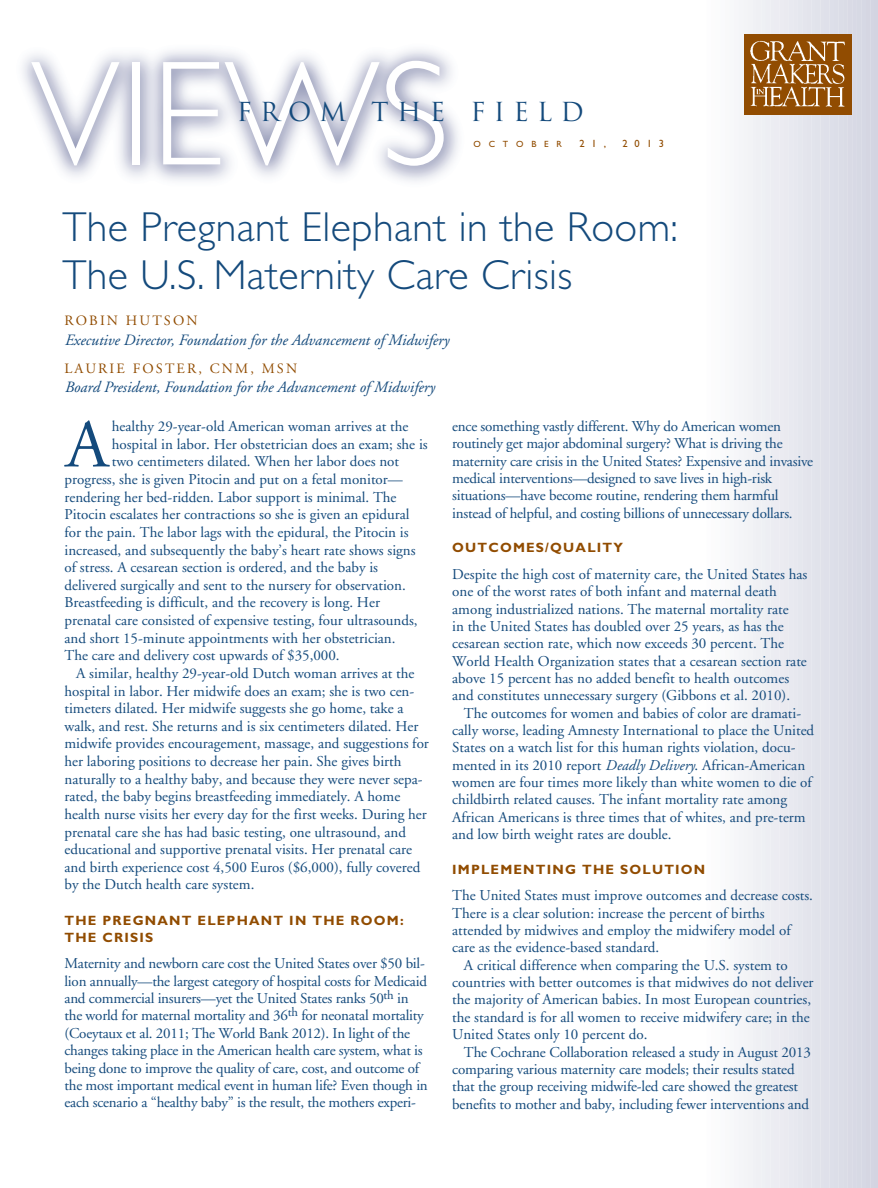
<style>
.page{position:relative;width:878px;height:1188px;background:#fff}
.page>*{position:absolute;margin:0;border:0;box-sizing:border-box;transform-origin:0 0}
.t1{font:68.1px "Adobe Garamond";color:#144a7c}
.t2{font:300 42px/48px "Gill Sans";letter-spacing:.01em;color:#144a7c}
.t3{font:25.5px "Trajan";letter-spacing:.325em;color:#144a7c}
.t4{font:italic 15.75px "Adobe Garamond";color:#144a7c}
.t5{font:15px/17.4px "Adobe Garamond";color:#144a7c}
.t6{font:14.25px "Adobe Garamond";letter-spacing:.15em;color:#914c01}
.t7{font:700 13.5px/17.5px "Gill Sans";letter-spacing:.09em;color:#914c01}
.t8{font:10.5px "Gill Sans";letter-spacing:.65em;color:#914c01}
.t9{font:9px "Gill Sans";letter-spacing:.865em;color:#914c01}
.s1{font-style:italic}
</style>
<div class="page">
<div style="left:712px;top:0;width:12px;height:1188px;background:#fbfcfc"></div>
<div style="left:725px;top:0;width:13px;height:1188px;background:#f7f8fa"></div>
<div style="left:734px;top:0;width:13px;height:1188px;background:#f4f5f8"></div>
<div style="left:743px;top:0;width:13px;height:1188px;background:#f2f3f6"></div>
<div style="left:757px;top:0;width:12px;height:1188px;background:#eef0f4"></div>
<div style="left:766px;top:0;width:13px;height:1188px;background:#ecedf2"></div>
<div style="left:775px;top:0;width:13px;height:1188px;background:#ebebf1"></div>
<div style="left:784px;top:0;width:13px;height:1188px;background:#e8e9f0"></div>
<div style="left:793px;top:0;width:13px;height:1188px;background:#e5e7ee"></div>
<div style="left:802px;top:0;width:13px;height:1188px;background:#e3e4ec"></div>
<div style="left:816px;top:0;width:12px;height:1188px;background:#e0e1ea"></div>
<div style="left:825px;top:0;width:13px;height:1188px;background:#dddfe9"></div>
<div style="left:834px;top:0;width:13px;height:1188px;background:#dbdde7"></div>
<div style="left:843px;top:0;width:13px;height:1188px;background:#d9dae5"></div>
<div style="left:852px;top:0;width:13px;height:1188px;background:#d7d9e4"></div>
<div style="left:861px;top:0;width:13px;height:1188px;background:#d5d6e2"></div>
<div style="left:871px;top:0;width:7px;height:1188px;background:#d3d4e1"></div>
<svg style="left:31px;top:62px;width:88px;height:103px"></svg>
<svg style="left:163px;top:62px;width:216px;height:103px"></svg>
<svg style="left:386px;top:61px;width:57px;height:105px"></svg>
<img style="left:744px;top:35px;width:107px;height:79px">
<hr style="left:637px;top:1187px;width:241px;height:1px;background:#fff">
<h3 class="t3" style="left:237px;top:97px;width:348px">FROM THE FIELD</h3>
<p class="t9" style="left:473px;top:140px;width:90px">OCTOBER</p>
<p class="t8" style="left:579px;top:139px;width:28px">21,</p>
<p class="t8" style="left:622px;top:139px;width:43px">2013</p>
<h2 class="t2" style="left:62px;top:206px;width:617px">The Pregnant Elephant in the Room:<br>The U.S. Maternity Care Crisis</h2>
<p class="t6" style="left:64px;top:315px;width:135px">ROBIN HUTSON</p>
<p class="t4" style="left:64px;top:333px;width:386px">Executive Director, Foundation for the Advancement of Midwifery</p>
<p class="t6" style="left:64px;top:362px;width:234px">LAURIE FOSTER, CNM, MSN</p>
<p class="t4" style="left:64px;top:381px;width:372px">Board President, Foundation for the Advancement of Midwifery</p>
<h1 class="t1" style="left:66px;top:418px;width:44px">A</h1>
<p class="t5" style="left:112px;top:419px;width:298px">healthy 29-year-old American woman arrives at the</p>
<p class="t5" style="left:112px;top:437px;width:317px">hospital in labor. Her obstetrician does an exam; she is</p>
<p class="t5" style="left:112px;top:454px;width:289px">two centimeters dilated. When her labor does not</p>
<p class="t5" style="left:64px;top:472px;width:340px">progress, she is given Pitocin and put on a fetal monitor—</p>
<p class="t5" style="left:64px;top:490px;width:333px">rendering her bed-ridden. Labor support is minimal. The</p>
<p class="t5" style="left:64px;top:507px;width:346px">Pitocin escalates her contractions so she is given an epidural</p>
<p class="t5" style="left:64px;top:525px;width:345px">for the pain. The labor lags with the epidural, the Pitocin is</p>
<p class="t5" style="left:64px;top:542px;width:352px">increased, and subsequently the baby’s heart rate shows signs</p>
<p class="t5" style="left:64px;top:560px;width:315px">of stress. A cesarean section is ordered, and the baby is</p>
<p class="t5" style="left:64px;top:578px;width:343px">delivered surgically and sent to the nursery for observation.</p>
<p class="t5" style="left:64px;top:595px;width:317px">Breastfeeding is difficult, and the recovery is long. Her</p>
<p class="t5" style="left:64px;top:613px;width:354px">prenatal care consisted of expensive testing, four ultrasounds,</p>
<p class="t5" style="left:64px;top:631px;width:332px">and short 15-minute appointments with her obstetrician.</p>
<p class="t5" style="left:64px;top:648px;width:277px">The care and delivery cost upwards of $35,000.</p>
<p class="t5" style="left:76px;top:666px;width:340px">A similar, healthy 29-year-old Dutch woman arrives at the</p>
<p class="t5" style="left:64px;top:683px;width:351px">hospital in labor. Her midwife does an exam; she is two cen-</p>
<p class="t5" style="left:64px;top:701px;width:340px">timeters dilated. Her midwife suggests she go home, take a</p>
<p class="t5" style="left:64px;top:719px;width:355px">walk, and rest. She returns and is six centimeters dilated. Her</p>
<p class="t5" style="left:64px;top:736px;width:366px">midwife provides encouragement, massage, and suggestions for</p>
<p class="t5" style="left:64px;top:754px;width:338px">her laboring positions to decrease her pain. She gives birth</p>
<p class="t5" style="left:64px;top:772px;width:359px">naturally to a healthy baby, and because they were never sepa-</p>
<p class="t5" style="left:64px;top:789px;width:337px">rated, the baby begins breastfeeding immediately. A home</p>
<p class="t5" style="left:64px;top:807px;width:364px">health nurse visits her every day for the first weeks. During her</p>
<p class="t5" style="left:64px;top:824px;width:343px">prenatal care she has had basic testing, one ultrasound, and</p>
<p class="t5" style="left:64px;top:842px;width:349px">educational and supportive prenatal visits. Her prenatal care</p>
<p class="t5" style="left:64px;top:860px;width:357px">and birth experience cost 4,500 Euros ($6,000), fully covered</p>
<p class="t5" style="left:64px;top:877px;width:191px">by the Dutch health care system.</p>
<p class="t7" style="left:64px;top:912px;width:341px">THE PREGNANT ELEPHANT IN THE ROOM:<br>THE CRISIS</p>
<p class="t5" style="left:64px;top:956px;width:365px">Maternity and newborn care cost the United States over $50 bil&shy;lion annually—the largest category of hospital costs for Medicaid and commercial insurers—yet the United States ranks 50<sup>th</sup> in the world for maternal mortality and 36<sup>th</sup> for neonatal mortality (Coeytaux et al. 2011; The World Bank 2012). In light of the changes taking place in the American health care system, what is being done to improve the quality of care, cost, and outcome of the most important medical event in human life? Even though in each scenario a “healthy baby” is the result, the mothers experi-</p>
<p class="t5" style="left:452px;top:419px;width:362px">ence something vastly different. Why do American women routinely get major abdominal surgery? What is driving the maternity care crisis in the United States? Expensive and invasive medical interventions—designed to save lives in high-risk situations—have become routine, rendering them harmful instead of helpful, and costing billions of unnecessary dollars.</p>
<p class="t7" style="left:452px;top:540px;width:172px">OUTCOMES/QUALITY</p>
<p class="t5" style="left:452px;top:567px;width:357px">Despite the high cost of maternity care, the United States has one of the worst rates of both infant and maternal death among industrialized nations. The maternal mortality rate<br>in the United States has doubled over 25 years, as has the cesarean section rate, which now exceeds 30 percent. The World Health Organization states that a cesarean section rate above 15 percent has no added benefit to health outcomes and constitutes unnecessary surgery (Gibbons et al. 2010).</p>
<p class="t5" style="left:452px;top:706px;width:363px;text-indent:12px">The outcomes for women and babies of color are dramati&shy;cally worse, leading Amnesty International to place the United States on a watch list for this human rights violation, docu&shy;mented in its 2010 report <span class="s1">Deadly Delivery</span>. African-American women are four times more likely than white women to die of childbirth related causes. The infant mortality rate among African Americans is three times that of whites, and pre-term and low birth weight rates are double.</p>
<p class="t7" style="left:452px;top:862px;width:254px">IMPLEMENTING THE SOLUTION</p>
<p class="t5" style="left:452px;top:888px;width:362px">The United States must improve outcomes and decrease costs.</p>
<p class="t5" style="left:452px;top:905px;width:314px">There is a clear solution: increase the percent of births</p>
<p class="t5" style="left:452px;top:923px;width:340px">attended by midwives and employ the midwifery model of</p>
<p class="t5" style="left:452px;top:940px;width:209px">care as the evidence-based standard.</p>
<p class="t5" style="left:464px;top:958px;width:325px">A critical difference when comparing the U.S. system to</p>
<p class="t5" style="left:452px;top:975px;width:363px">countries with better outcomes is that midwives do not deliver</p>
<p class="t5" style="left:452px;top:992px;width:360px">the majority of American babies. In most European countries,</p>
<p class="t5" style="left:452px;top:1010px;width:359px">the standard is for all women to receive midwifery care; in the</p>
<p class="t5" style="left:452px;top:1027px;width:197px">United States only 10 percent do.</p>
<p class="t5" style="left:464px;top:1045px;width:348px">The Cochrane Collaboration released a study in August 2013</p>
<p class="t5" style="left:452px;top:1062px;width:344px">comparing various maternity care models; their results stated</p>
<p class="t5" style="left:452px;top:1079px;width:347px">that the group receiving midwife-led care showed the greatest</p>
<p class="t5" style="left:452px;top:1097px;width:358px">benefits to mother and baby, including fewer interventions and</p>
</div>
